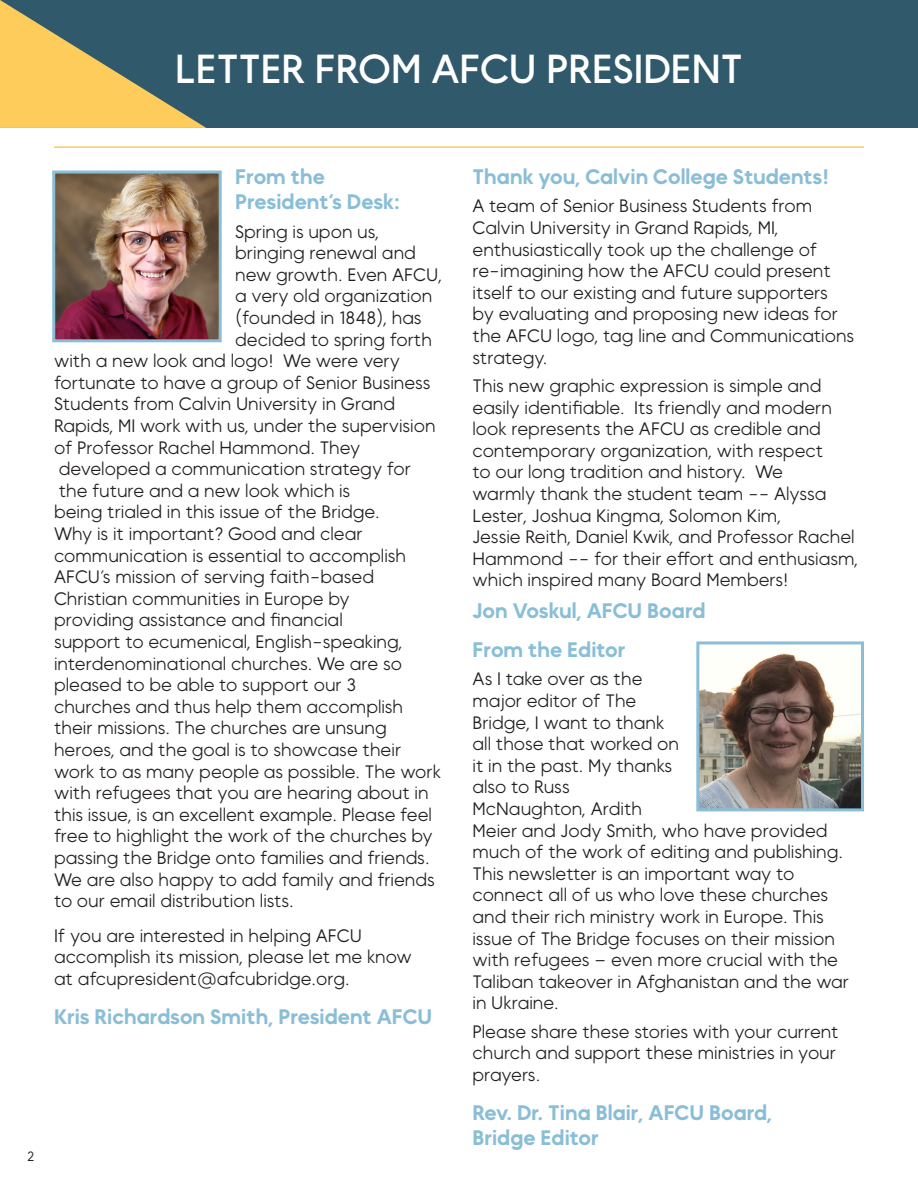
<style>
.page{position:relative;width:918px;height:1188px;background:#fff}
.page>*{position:absolute;margin:0;border:0;box-sizing:border-box;transform-origin:0 0}
.t1{font:40.5px "MADE Okine Sans PERSONALUSE";color:#fff}
.t2{font:500 21px "MADE Okine Sans PERSONALUSE";color:#8abed7}
.t3{font:300 18px/21.6px "MADE Okine Sans PERSONALUSE";color:#231f20}
.t4{font:300 13.5px "MADE Okine Sans PERSONALUSE";color:#231f20}
</style>
<div class="page">
<div style="left:0;top:0;width:918px;height:128px;background:#305a6c"></div>
<svg style="left:0;top:0;width:206px;height:128px"></svg>
<hr style="left:54px;top:146px;width:810px;height:2px;background:#fecc5b">
<img style="left:56px;top:175px;width:162px;height:163px">
<div style="left:52px;top:171px;width:170px;height:171px;border:3px solid #8abed7"></div>
<img style="left:700px;top:653px;width:160px;height:154px">
<div style="left:696px;top:641px;width:168px;height:170px;border:3px solid #8abed7"></div>
<p class="t1" style="left:175px;top:43px;width:569px">LETTER FROM AFCU PRESIDENT</p>
<p class="t2" style="left:235px;top:163px;width:91px">From the</p>
<p class="t2" style="left:235px;top:188px;width:166px">President’s Desk:</p>
<p class="t3" style="left:235px;top:221px;width:145px">Spring is upon us,</p>
<p class="t3" style="left:235px;top:242px;width:208px">bringing renewal and new growth. Even AFCU, a very old organization</p>
<p class="t3" style="left:235px;top:307px;width:188px">(founded in 1848), has</p>
<p class="t3" style="left:235px;top:329px;width:198px">decided to spring forth</p>
<p class="t3" style="left:54px;top:350px;width:348px">with a new look and logo! We were very</p>
<p class="t3" style="left:54px;top:372px;width:378px">fortunate to have a group of Senior Business</p>
<p class="t3" style="left:54px;top:394px;width:343px">Students from Calvin University in Grand</p>
<p class="t3" style="left:54px;top:415px;width:383px">Rapids, MI work with us, under the supervision of Professor Rachel Hammond. They</p>
<p class="t3" style="left:59px;top:458px;width:354px">developed a communication strategy for</p>
<p class="t3" style="left:59px;top:480px;width:293px">the future and a new look which is</p>
<p class="t3" style="left:54px;top:502px;width:327px">being trialed in this issue of the Bridge.</p>
<p class="t3" style="left:54px;top:523px;width:310px">Why is it important? Good and clear</p>
<p class="t3" style="left:54px;top:545px;width:354px">communication is essential to accomplish</p>
<p class="t3" style="left:54px;top:566px;width:322px">AFCU’s mission of serving faith-based</p>
<p class="t3" style="left:54px;top:588px;width:297px">Christian communities in Europe by</p>
<p class="t3" style="left:54px;top:610px;width:290px">providing assistance and financial</p>
<p class="t3" style="left:54px;top:631px;width:350px">support to ecumenical, English-speaking,</p>
<p class="t3" style="left:54px;top:653px;width:350px">interdenominational churches. We are so pleased to be able to support our 3</p>
<p class="t3" style="left:54px;top:696px;width:351px">churches and thus help them accomplish their missions. The churches are unsung</p>
<p class="t3" style="left:54px;top:739px;width:388px">heroes, and the goal is to showcase their work to as many people as possible. The work with refugees that you are hearing about in this issue, is an excellent example. Please feel free to highlight the work of the churches by passing the Bridge onto families and friends.<br>We are also happy to add family and friends to our email distribution lists.</p>
<p class="t3" style="left:54px;top:925px;width:309px">If you are interested in helping AFCU</p>
<p class="t3" style="left:54px;top:946px;width:359px">accomplish its mission, please let me know</p>
<p class="t3" style="left:54px;top:968px;width:297px">at afcupresident@afcubridge.org.</p>
<p class="t2" style="left:54px;top:1003px;width:380px">Kris Richardson Smith, President AFCU</p>
<p class="t4" style="left:27px;top:1148px;width:9px">2</p>
<p class="t2" style="left:472px;top:163px;width:358px">Thank you, Calvin College Students!</p>
<p class="t3" style="left:473px;top:196px;width:341px">A team of Senior Business Students from</p>
<p class="t3" style="left:473px;top:217px;width:308px">Calvin University in Grand Rapids, MI,</p>
<p class="t3" style="left:473px;top:239px;width:383px">enthusiastically took up the challenge of re-imagining how the AFCU could present itself to our existing and future supporters<br>by evaluating and proposing new ideas for the AFCU logo, tag line and Communications strategy.</p>
<p class="t3" style="left:473px;top:375px;width:361px">This new graphic expression is simple and easily identifiable. Its friendly and modern look represents the AFCU as credible and contemporary organization, with respect</p>
<p class="t3" style="left:473px;top:461px;width:312px">to our long tradition and history. We</p>
<p class="t3" style="left:473px;top:483px;width:356px">warmly thank the student team -- Alyssa<br>Lester, Joshua Kingma, Solomon Kim,</p>
<p class="t3" style="left:473px;top:526px;width:387px">Jessie Reith, Daniel Kwik, and Professor Rachel<br>Hammond -- for their effort and enthusiasm, which inspired many Board Members!</p>
<p class="t2" style="left:473px;top:598px;width:235px">Jon Voskul, AFCU Board</p>
<p class="t2" style="left:473px;top:636px;width:154px">From the Editor</p>
<p class="t3" style="left:473px;top:668px;width:208px">As I take over as the major editor of The<br>Bridge, I want to thank all those that worked on it in the past. My thanks</p>
<p class="t3" style="left:473px;top:776px;width:99px">also to Russ</p>
<p class="t3" style="left:473px;top:798px;width:372px">McNaughton, Ardith<br>Meier and Jody Smith, who have provided much of the work of editing and publishing.<br>This newsletter is an important way to</p>
<p class="t3" style="left:473px;top:884px;width:378px">connect all of us who love these churches and their rich ministry work in Europe. This issue of The Bridge focuses on their mission with refugees – even more crucial with the Taliban takeover in Afghanistan and the war in Ukraine.</p>
<p class="t3" style="left:473px;top:1021px;width:368px">Please share these stories with your current church and support these ministries in your prayers.</p>
<p class="t2" style="left:473px;top:1099px;width:301px">Rev. Dr. Tina Blair, AFCU Board,</p>
<p class="t2" style="left:473px;top:1124px;width:128px">Bridge Editor</p>
</div>
